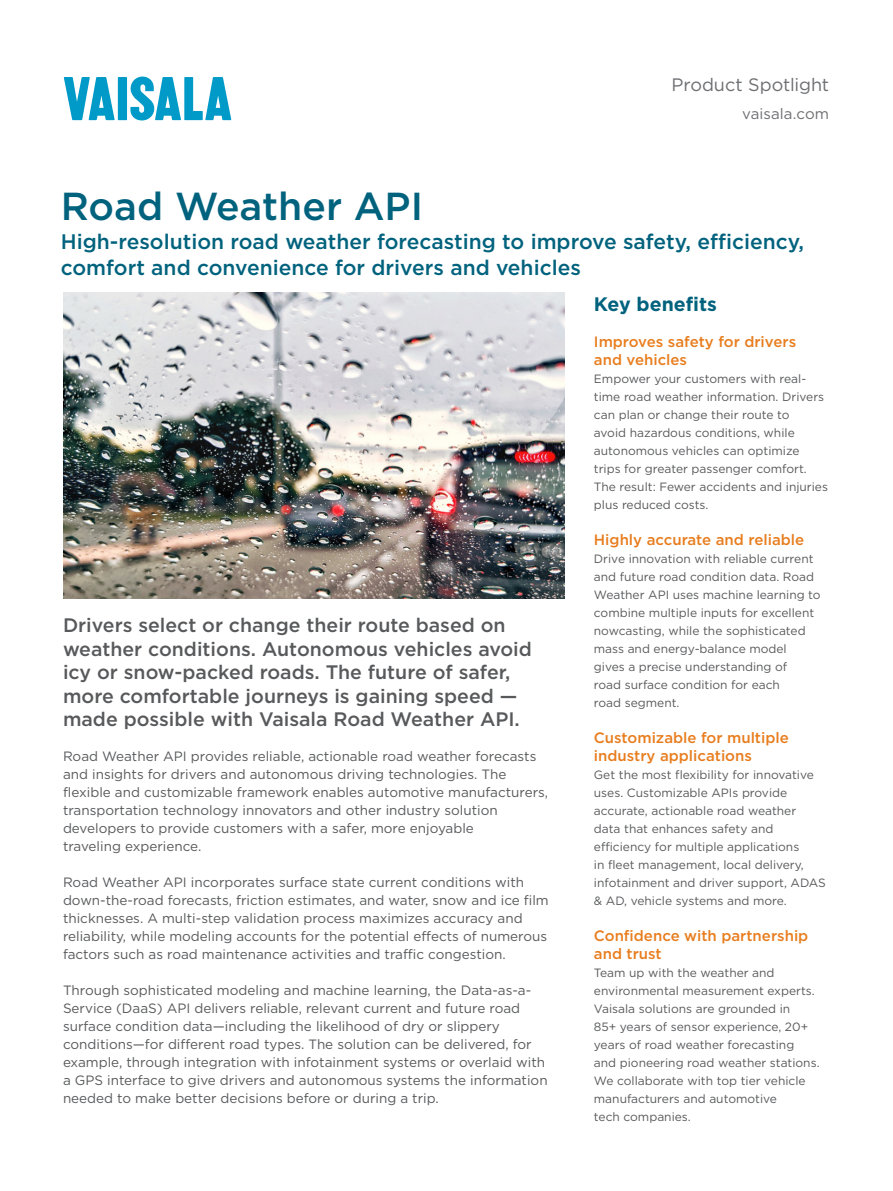
<style>
.page{position:relative;width:893px;height:1191px;background:#fff}
.page>*{position:absolute;margin:0;border:0;box-sizing:border-box;transform-origin:0 0}
.t1{font:500 39px "Gotham";color:#00627d}
.t2{font:500 21px/25.2px "Gotham";color:#00627d}
.t3{font:500 19.5px/23.4px "Gotham";color:#58595b}
.t4{font:700 19.5px "Gotham";color:#00627d}
.t5{font:18px "Gotham";letter-spacing:-.005em;color:#6d6e71}
.t6{font:500 15px/18px "Gotham";color:#e87d1e}
.t7{font:15px "Gotham";letter-spacing:.005em;color:#6d6e71}
.t8{font:13.5px/18px "Gotham";color:#58595b}
.t9{font:12px/18px "Gotham";color:#58595b}
</style>
<div class="page">
<img style="left:64px;top:293px;width:500px;height:306px">
<svg style="left:64px;top:77px;width:51px;height:43px"></svg>
<div style="left:118px;top:77px;width:9px;height:43px;background:#009ac8"></div>
<svg style="left:130px;top:77px;width:101px;height:43px"></svg>
<h3 class="t5" style="left:671px;top:73px;width:159px">Product Spotlight</h3>
<p class="t7" style="left:742px;top:105px;width:89px">vaisala.com</p>
<h1 class="t1" style="left:61px;top:180px;width:364px">Road Weather API</h1>
<h2 class="t2" style="left:61px;top:229px;width:745px">High-resolution road weather forecasting to improve safety, efficiency, comfort and convenience for drivers and vehicles</h2>
<h3 class="t3" style="left:63px;top:613px;width:470px">Drivers select or change their route based on weather conditions. Autonomous vehicles avoid icy or snow-packed roads. The future of safer, more comfortable journeys is gaining speed — made possible with Vaisala Road Weather API.</h3>
<p class="t8" style="left:63px;top:746px;width:487px">Road Weather API provides reliable, actionable road weather forecasts and insights for drivers and autonomous driving technologies. The flexible and customizable framework enables automotive manufacturers, transportation technology innovators and other industry solution developers to provide customers with a safer, more enjoyable<br>traveling experience.</p>
<p class="t8" style="left:63px;top:872px;width:487px">Road Weather API incorporates surface state current conditions with down-the-road forecasts, friction estimates, and water, snow and ice film thicknesses. A multi-step validation process maximizes accuracy and reliability, while modeling accounts for the potential effects of numerous factors such as road maintenance activities and traffic congestion.</p>
<p class="t8" style="left:63px;top:980px;width:486px">Through sophisticated modeling and machine learning, the Data-as-a-Service (DaaS) API delivers reliable, relevant current and future road surface condition data—including the likelihood of dry or slippery conditions—for different road types. The solution can be delivered, for example, through integration with infotainment systems or overlaid with a GPS interface to give drivers and autonomous systems the information needed to make better decisions before or during a trip.</p>
<h3 class="t4" style="left:594px;top:291px;width:125px">Key benefits</h3>
<p class="t6" style="left:594px;top:332px;width:204px">Improves safety for drivers and vehicles</p>
<p class="t9" style="left:594px;top:369px;width:236px">Empower your customers with real&shy;time road weather information. Drivers can plan or change their route to<br>avoid hazardous conditions, while autonomous vehicles can optimize trips for greater passenger comfort.<br>The result: Fewer accidents and injuries plus reduced costs.</p>
<p class="t6" style="left:594px;top:530px;width:212px">Highly accurate and reliable</p>
<p class="t9" style="left:594px;top:549px;width:228px">Drive innovation with reliable current and future road condition data. Road Weather API uses machine learning to combine multiple inputs for excellent nowcasting, while the sophisticated mass and energy-balance model<br>gives a precise understanding of<br>road surface condition for each<br>road segment.</p>
<p class="t6" style="left:594px;top:728px;width:196px">Customizable for multiple industry applications</p>
<p class="t9" style="left:594px;top:765px;width:234px">Get the most flexibility for innovative uses. Customizable APIs provide accurate, actionable road weather<br>data that enhances safety and efficiency for multiple applications<br>in fleet management, local delivery, infotainment and driver support, ADAS &amp; AD, vehicle systems and more.</p>
<p class="t6" style="left:594px;top:926px;width:216px">Confidence with partnership and trust</p>
<p class="t9" style="left:594px;top:963px;width:227px">Team up with the weather and environmental measurement experts.<br>Vaisala solutions are grounded in<br>85+ years of sensor experience, 20+ years of road weather forecasting and pioneering road weather stations.<br>We collaborate with top tier vehicle manufacturers and automotive<br>tech companies.</p>
</div>
